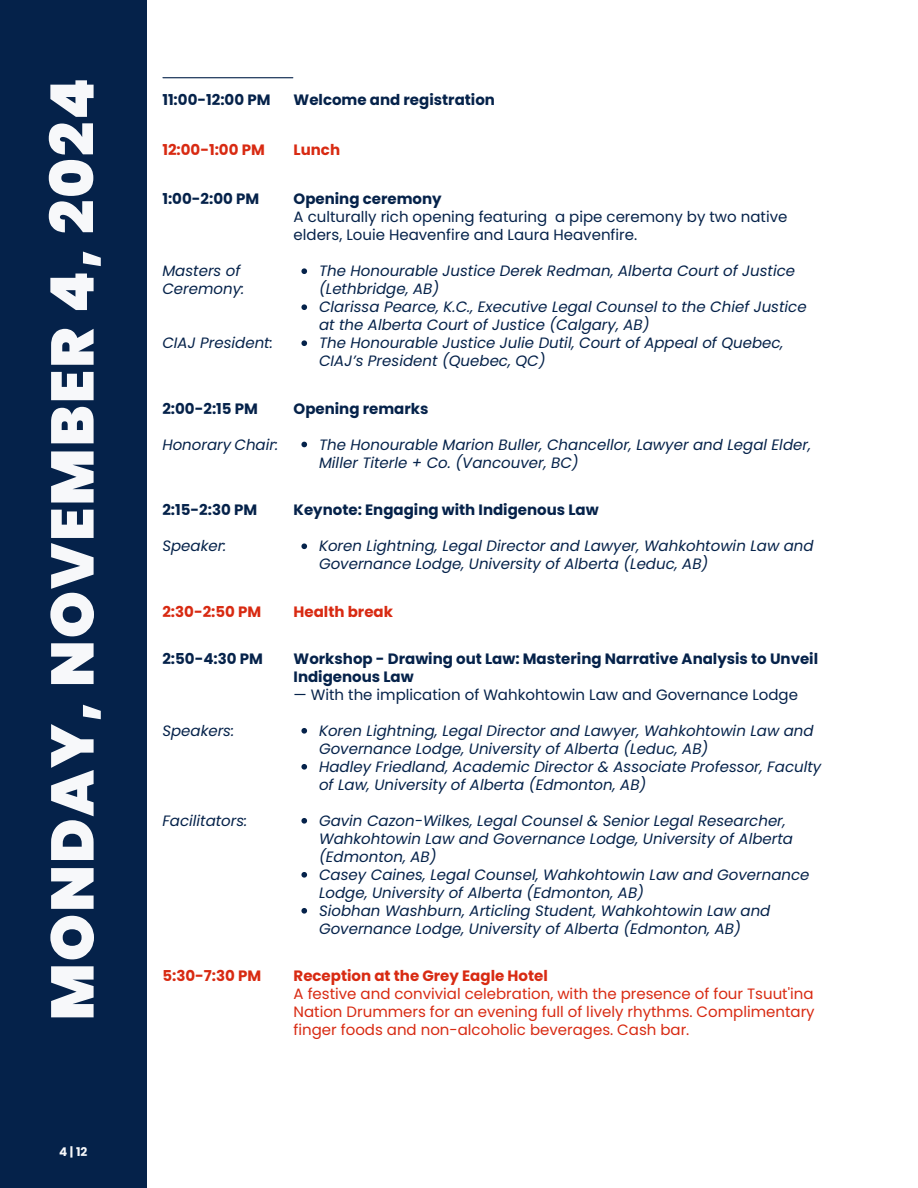
<style>
.page{position:relative;width:918px;height:1188px;background:#fff}
.page>*{position:absolute;margin:0;border:0;box-sizing:border-box;transform-origin:0 0}
.t1{font:900 60px "Poppins";letter-spacing:.035em;color:#f7f8fa}
.t2{font:italic 15px/18px "Poppins";color:#05224a}
.t3{font:700 15px/18px "Poppins";color:#05224a}
.t4{font:15px/18px "Poppins";color:#d82a12}
.t5{font:15px/18px "Poppins";color:#05224a}
.t6{font:700 15px "Poppins";color:#d82a12}
.t7{font:700 12px "Poppins";color:#f7f8fa}
</style>
<div class="page">
<div style="left:0;top:0;width:146px;height:1188px;background:#05224a"></div>
<svg style="left:301px;top:268px;width:6px;height:6px"></svg>
<svg style="left:301px;top:304px;width:6px;height:6px"></svg>
<svg style="left:301px;top:340px;width:6px;height:6px"></svg>
<svg style="left:301px;top:442px;width:6px;height:5px"></svg>
<svg style="left:301px;top:543px;width:6px;height:6px"></svg>
<svg style="left:301px;top:728px;width:6px;height:6px"></svg>
<svg style="left:301px;top:764px;width:6px;height:6px"></svg>
<svg style="left:301px;top:818px;width:6px;height:6px"></svg>
<svg style="left:301px;top:872px;width:6px;height:6px"></svg>
<svg style="left:301px;top:908px;width:6px;height:6px"></svg>
<hr style="left:163px;top:77px;width:130px;height:1px;background:#05224a">
<p class="t1" style="left:31px;top:1020px;width:944px;rotate:-90deg">MONDAY, NOVEMBER 4, 2024</p>
<p class="t7" style="left:59px;top:1144px;width:30px">4|12</p>
<h1 class="t3" style="left:162px;top:91px;width:110px">11:00-12:00 PM</h1>
<p class="t3" style="left:294px;top:91px;width:203px">Welcome and registration</p>
<p class="t6" style="left:162px;top:139px;width:104px">12:00-1:00 PM</p>
<p class="t6" style="left:294px;top:139px;width:48px">Lunch</p>
<p class="t3" style="left:162px;top:190px;width:98px">1:00-2:00 PM</p>
<p class="t3" style="left:294px;top:190px;width:150px">Opening ceremony</p>
<p class="t5" style="left:294px;top:208px;width:495px">A culturally rich opening featuring a pipe ceremony by two native elders, Louie Heavenfire and Laura Heavenfire.</p>
<p class="t2" style="left:319px;top:262px;width:478px">The Honourable Justice Derek Redman, Alberta Court of Justice (Lethbridge, AB)</p>
<p class="t2" style="left:319px;top:298px;width:489px">Clarissa Pearce, K.C., Executive Legal Counsel to the Chief Justice at the Alberta Court of Justice (Calgary, AB)</p>
<p class="t2" style="left:319px;top:334px;width:466px">The Honourable Justice Julie Dutil, Court of Appeal of Quebec,<br>CIAJ’s President (Quebec, QC)</p>
<p class="t2" style="left:162px;top:262px;width:84px">Masters of<br>Ceremony:</p>
<p class="t2" style="left:162px;top:334px;width:112px">CIAJ President:</p>
<p class="t3" style="left:162px;top:399px;width:97px">2:00-2:15 PM</p>
<p class="t2" style="left:162px;top:435px;width:117px">Honorary Chair:</p>
<p class="t3" style="left:162px;top:501px;width:96px">2:15-2:30 PM</p>
<p class="t2" style="left:162px;top:537px;width:66px">Speaker:</p>
<p class="t3" style="left:294px;top:399px;width:136px">Opening remarks</p>
<p class="t2" style="left:319px;top:435px;width:493px">The Honourable Marion Buller, Chancellor, Lawyer and Legal Elder,<br>Miller Titerle + Co. (Vancouver, BC)</p>
<p class="t3" style="left:294px;top:501px;width:307px">Keynote: Engaging with Indigenous Law</p>
<p class="t2" style="left:319px;top:537px;width:496px">Koren Lightning, Legal Director and Lawyer, Wahkohtowin Law and<br>Governance Lodge, University of Alberta (Leduc, AB)</p>
<p class="t6" style="left:162px;top:601px;width:101px">2:30-2:50 PM</p>
<p class="t6" style="left:294px;top:601px;width:101px">Health break</p>
<p class="t3" style="left:162px;top:650px;width:102px">2:50-4:30 PM</p>
<p class="t3" style="left:294px;top:650px;width:526px">Workshop - Drawing out Law: Mastering Narrative Analysis to Unveil<br>Indigenous Law</p>
<p class="t5" style="left:294px;top:686px;width:506px">— With the implication of Wahkohtowin Law and Governance Lodge</p>
<p class="t2" style="left:319px;top:722px;width:496px">Koren Lightning, Legal Director and Lawyer, Wahkohtowin Law and<br>Governance Lodge, University of Alberta (Leduc, AB)</p>
<p class="t2" style="left:319px;top:758px;width:504px">Hadley Friedland, Academic Director &amp; Associate Professor, Faculty of Law, University of Alberta (Edmonton, AB)</p>
<p class="t2" style="left:319px;top:812px;width:475px">Gavin Cazon-Wilkes, Legal Counsel &amp; Senior Legal Researcher,<br>Wahkohtowin Law and Governance Lodge, University of Alberta (Edmonton, AB)</p>
<p class="t2" style="left:319px;top:866px;width:492px">Casey Caines, Legal Counsel, Wahkohtowin Law and Governance<br>Lodge, University of Alberta (Edmonton, AB)</p>
<p class="t2" style="left:319px;top:902px;width:453px">Siobhan Washburn, Articling Student, Wahkohtowin Law and<br>Governance Lodge, University of Alberta (Edmonton, AB)</p>
<p class="t2" style="left:162px;top:722px;width:73px">Speakers:</p>
<p class="t2" style="left:162px;top:812px;width:87px">Facilitators:</p>
<p class="t6" style="left:162px;top:965px;width:100px">5:30-7:30 PM</p>
<p class="t6" style="left:294px;top:965px;width:256px">Reception at the Grey Eagle Hotel</p>
<p class="t4" style="left:294px;top:985px;width:523px">A festive and convivial celebration, with the presence of four Tsuut'ina<br>Nation Drummers for an evening full of lively rhythms. Complimentary</p>
<p class="t4" style="left:294px;top:1021px;width:397px">finger foods and non-alcoholic beverages. Cash bar.</p>
</div>
